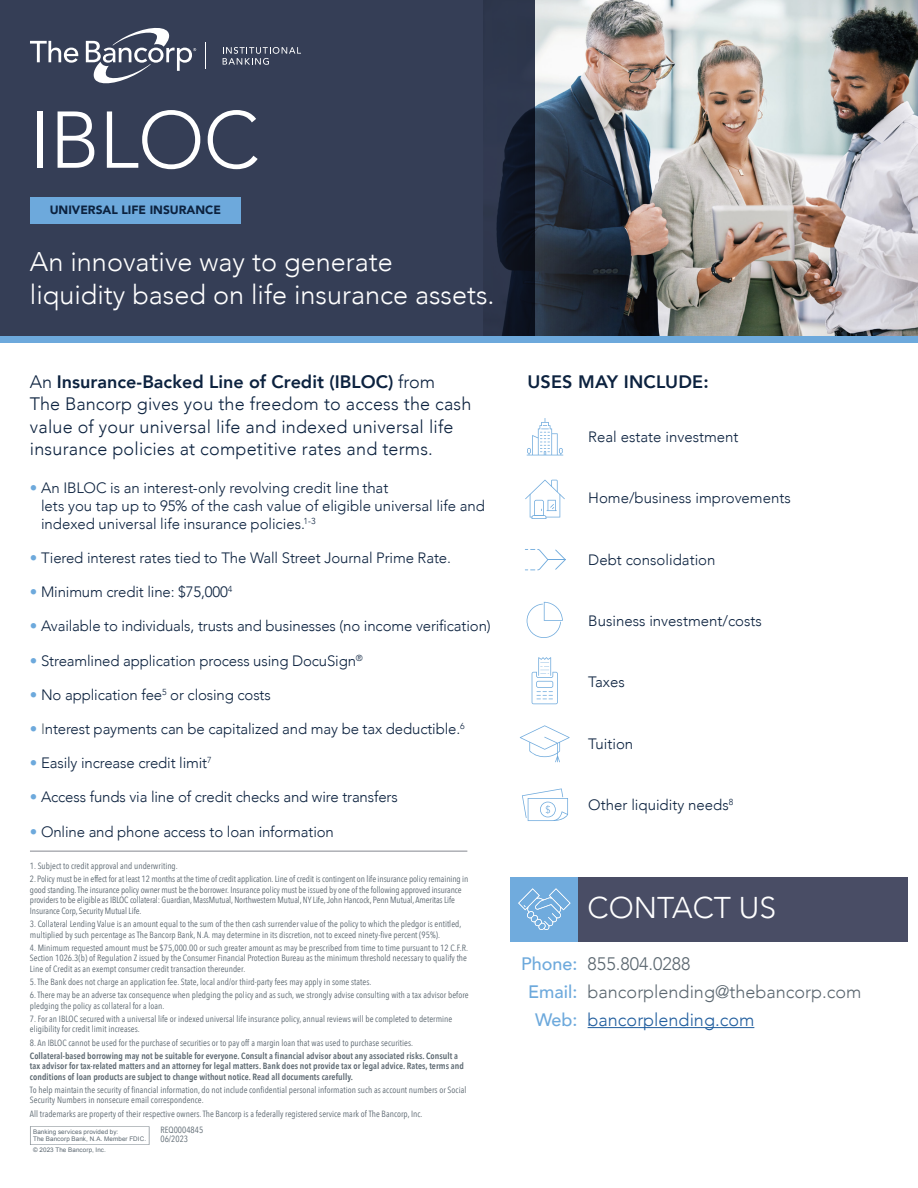
<style>
.page{position:relative;width:918px;height:1188px;background:#fff}
.page>*{position:absolute;margin:0;border:0;box-sizing:border-box;transform-origin:0 0}
.t1{font:300 79.5px "Avenir";letter-spacing:-.01em;color:#fff}
.t2{font:300 30px "Avenir";color:#fff}
.t3{font:300 27px/33px "Avenir";color:#fff}
.t4{font:300 18px/22.5px "Avenir";letter-spacing:.01em;color:#0c223f}
.t5{font:300 18px "Avenir";color:#5b6770}
.t6{font:300 18px "Avenir";color:#215e9e}
.t7{font:500 18px "Avenir";color:#6da9dc}
.body_main{font:800 18px "Avenir";letter-spacing:.01em;color:#0c223f}
.t8{font:300 15px/18px "Avenir";letter-spacing:-.01em;color:#0c223f}
.t9{font:900 12px "Avenir";color:#0c223f}
.t10{font:9px/10.5px "Avenir Next Condensed";letter-spacing:.005em;color:#5b6770}
.t11{font:600 9px/10.5px "Avenir Next Condensed";letter-spacing:.005em;color:#5b6770}
.t12{font:6.3px/7.1px "Arial";letter-spacing:.015em;color:#5b6770}
.s1{font-weight:800}
.s2{color:#6da9dc}
.s3{color:#5b6770}
</style>
<div class="page">
<img style="left:535px;top:0;width:383px;height:336px">
<div style="left:0;top:0;width:535px;height:340px;background:#353e56"></div>
<div style="left:0;top:336px;width:918px;height:7px;background:#6da9dc"></div>
<svg style="left:223px;top:47px;width:78px;height:18px"></svg>
<svg style="left:205px;top:42px;width:1px;height:26px"></svg>
<svg style="left:30px;top:41px;width:48px;height:22px"></svg>
<svg style="left:86px;top:28px;width:110px;height:56px"></svg>
<hr style="left:30px;top:851px;width:437px;height:1px;background:#848890">
<div style="left:510px;top:877px;width:68px;height:64px;background:#70abdd"></div>
<div style="left:578px;top:877px;width:329px;height:64px;background:#494d65"></div>
<svg style="left:518px;top:888px;width:53px;height:42px"></svg>
<div style="left:30px;top:197px;width:211px;height:26px;background:#6da9dc"></div>
<hr style="left:588px;top:1027px;width:166px;height:1px;background:#215e9e">
<svg style="left:30px;top:1126px;width:119px;height:19px"></svg>
<svg style="left:527px;top:418px;width:36px;height:37px"></svg>
<svg style="left:527px;top:602px;width:36px;height:36px"></svg>
<svg style="left:520px;top:725px;width:50px;height:37px"></svg>
<svg style="left:532px;top:657px;width:26px;height:47px"></svg>
<svg style="left:522px;top:788px;width:46px;height:33px"></svg>
<svg style="left:525px;top:549px;width:41px;height:21px"></svg>
<svg style="left:525px;top:480px;width:40px;height:39px"></svg>
<p class="t1" style="left:30px;top:93px;width:231px">IBLOC</p>
<p class="t9" style="left:50px;top:200px;width:173px">UNIVERSAL LIFE INSURANCE</p>
<p class="t3" style="left:30px;top:245px;width:466px">An innovative way to generate liquidity based on life insurance assets.</p>
<p class="t4" style="left:30px;top:370px;width:443px">An <span class="s1">Insurance-Backed Line of Credit (IBLOC)</span> from<br>The Bancorp gives you the freedom to access the cash value of your universal life and indexed universal life insurance policies at competitive rates and terms.</p>
<p class="t8" style="left:41px;top:479px;width:445px;text-indent:-11px"><span class="s2">•</span> An IBLOC is an interest-only revolving credit line that<br>lets you tap up to 95% of the cash value of eligible universal life and indexed universal life insurance policies.<sup>1-3</sup></p>
<p class="t8" style="left:30px;top:549px;width:422px"><span class="s2">•</span> Tiered interest rates tied to The Wall Street Journal Prime Rate.</p>
<p class="t8" style="left:30px;top:583px;width:204px"><span class="s2">•</span> Minimum credit line: $75,000<sup>4</sup></p>
<p class="t8" style="left:30px;top:617px;width:462px"><span class="s2">•</span> Available to individuals, trusts and businesses (no income verification)</p>
<p class="t8" style="left:30px;top:651px;width:335px"><span class="s2">•</span> Streamlined application process using DocuSign<sup>®</sup></p>
<p class="t8" style="left:30px;top:686px;width:242px"><span class="s2">•</span> No application fee<sup>5</sup> or closing costs</p>
<p class="t8" style="left:30px;top:720px;width:436px"><span class="s2">•</span> <span class="s3">I</span>nterest payments can be capitalized and may be tax deductible.<sup>6</sup></p>
<p class="t8" style="left:30px;top:754px;width:183px"><span class="s2">•</span> Easily increase credit limit<sup>7</sup></p>
<p class="t8" style="left:30px;top:788px;width:369px"><span class="s2">•</span> Access funds via line of credit checks and wire transfers</p>
<p class="t8" style="left:30px;top:822px;width:305px"><span class="s2">•</span> Online and phone access to loan information</p>
<p class="t10" style="left:30px;top:860px;width:149px">1. Subject to credit approval and underwriting.</p>
<p class="t10" style="left:30px;top:874px;width:440px">2. Policy must be in effect for at least 12 months at the time of credit application. Line of credit is contingent on life insurance policy remaining in good standing. The insurance policy owner must be the borrower. Insurance policy must be issued by one of the following approved insurance providers to be eligible as IBLOC collateral: Guardian, MassMutual, Northwestern Mutual, NY Life, John Hancock, Penn Mutual, Ameritas Life Insurance Corp, Security Mutual Life.</p>
<p class="t10" style="left:30px;top:918px;width:433px">3. Collateral Lending Value is an amount equal to the sum of the then cash surrender value of the policy to which the pledgor is entitled, multiplied by such percentage as The Bancorp Bank, N.A. may determine in its discretion, not to exceed ninety-five percent (95%).</p>
<p class="t10" style="left:30px;top:942px;width:439px;text-align:justify">4. Minimum requested amount must be $75,000.00 or such greater amount as may be prescribed from time to time pursuant to 12 C.F.R.<br>Section 1026.3(b) of Regulation Z issued by the Consumer Financial Protection Bureau as the minimum threshold necessary to qualify the Line of Credit as an exempt consumer credit transaction thereunder.</p>
<p class="t10" style="left:30px;top:976px;width:343px">5. The Bank does not charge an application fee. State, local and/or third-party fees may apply in some states.</p>
<p class="t10" style="left:30px;top:989px;width:440px">6. There may be an adverse tax consequence when pledging the policy and as such, we strongly advise consulting with a tax advisor before pledging the policy as collateral for a loan.</p>
<p class="t10" style="left:30px;top:1013px;width:424px">7. For an IBLOC secured with a universal life or indexed universal life insurance policy, annual reviews will be completed to determine eligibility for credit limit increases.</p>
<p class="t10" style="left:30px;top:1037px;width:385px">8. An IBLOC cannot be used for the purchase of securities or to pay off a margin loan that was used to purchase securities.</p>
<p class="t11" style="left:30px;top:1050px;width:435px">Collateral-based borrowing may not be suitable for everyone. Consult a financial advisor about any associated risks. Consult a tax advisor for tax-related matters and an attorney for legal matters. Bank does not provide tax or legal advice. Rates, terms and conditions of loan products are subject to change without notice. Read all documents carefully.</p>
<p class="t10" style="left:30px;top:1084px;width:438px">To help maintain the security of financial information, do not include confidential personal information such as account numbers or Social<br>Security Numbers in nonsecure email correspondence.</p>
<p class="t10" style="left:30px;top:1108px;width:394px">All trademarks are property of their respective owners. The Bancorp is a federally registered service mark of The Bancorp, Inc.</p>
<p class="t12" style="left:33px;top:1129px;width:114px">Banking services provided by:<br>The Bancorp Bank, N.A. Member FDIC.</p>
<p class="t12" style="left:33px;top:1146px;width:74px">© 2023 The Bancorp, Inc.</p>
<p class="t10" style="left:160px;top:1124px;width:44px">REQ0004845</p>
<p class="t10" style="left:160px;top:1133px;width:29px">06/2023</p>
<p class="body_main" style="left:528px;top:367px;width:183px">USES MAY INCLUDE:</p>
<p class="t8" style="left:588px;top:428px;width:152px">Real estate investment</p>
<p class="t8" style="left:588px;top:489px;width:204px">Home/business improvements</p>
<p class="t8" style="left:588px;top:551px;width:129px">Debt consolidation</p>
<p class="t8" style="left:588px;top:612px;width:175px">Business investment/costs</p>
<p class="t8" style="left:588px;top:673px;width:38px">Taxes</p>
<p class="t8" style="left:588px;top:735px;width:47px">Tuition</p>
<p class="t8" style="left:588px;top:796px;width:147px">Other liquidity needs<sup>8</sup></p>
<p class="t2" style="left:588px;top:890px;width:190px">CONTACT US</p>
<p class="t7" style="left:521px;top:948px;width:58px">Phone:</p>
<p class="t7" style="left:528px;top:976px;width:51px">Email:</p>
<p class="t7" style="left:535px;top:1004px;width:44px">Web:</p>
<p class="t5" style="left:588px;top:953px;width:104px">855.804.0288</p>
<p class="t5" style="left:588px;top:981px;width:275px">bancorplending@thebancorp.com</p>
<p class="t6" style="left:588px;top:1009px;width:168px">bancorplending.com</p>
</div>
